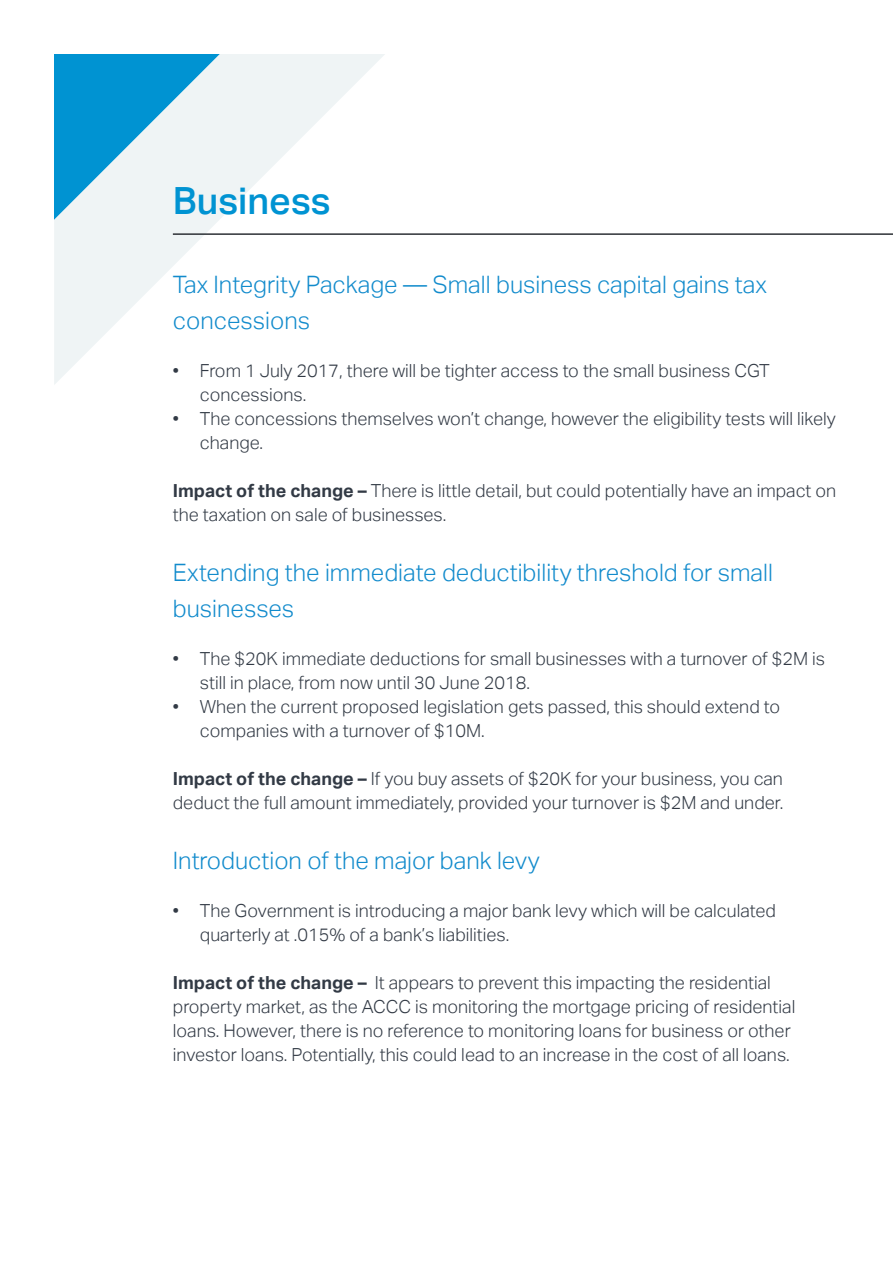
<style>
.page{position:relative;width:893px;height:1263px;background:#fff}
.page>*{position:absolute;margin:0;border:0;box-sizing:border-box;transform-origin:0 0}
.t1{font:500 37.5px "Aktiv Grotesk";color:#0093d2}
.t2{font:300 24px/36px "Aktiv Grotesk";color:#128bcc}
.t3{font:300 18px/24px "Aktiv Grotesk";color:#323a45}
.s1{font-weight:700}
</style>
<div class="page">
<svg style="left:54px;top:54px;width:331px;height:330px"></svg>
<svg style="left:54px;top:54px;width:166px;height:166px"></svg>
<hr style="left:173px;top:233px;width:720px;height:2px;background:#2d3136">
<h1 class="t1" style="left:173px;top:179px;width:159px">Business</h1>
<h2 class="t2" style="left:173px;top:267px;width:596px">Tax Integrity Package — Small business capital gains tax concessions</h2>
<p class="t3" style="left:200px;top:359px;width:571px;text-indent:-27px">• From 1 July 2017, there will be tighter access to the small business CGT concessions.</p>
<p class="t3" style="left:200px;top:407px;width:637px;text-indent:-27px">• The concessions themselves won’t change, however the eligibility tests will likely change.</p>
<p class="t3" style="left:173px;top:479px;width:665px"><span class="s1">Impact of the change –</span> There is little detail, but could potentially have an impact on the taxation on sale of businesses.</p>
<h2 class="t2" style="left:173px;top:555px;width:602px">Extending the immediate deductibility threshold for small businesses</h2>
<p class="t3" style="left:200px;top:647px;width:627px;text-indent:-27px">• The $20K immediate deductions for small businesses with a turnover of $2M is still in place, from now until 30 June 2018.</p>
<p class="t3" style="left:200px;top:695px;width:582px;text-indent:-27px">• When the current proposed legislation gets passed, this should extend to companies with a turnover of $10M.</p>
<p class="t3" style="left:173px;top:767px;width:612px"><span class="s1">Impact of the change –</span> If you buy assets of $20K for your business, you can deduct the full amount immediately, provided your turnover is $2M and under.</p>
<h2 class="t2" style="left:173px;top:843px;width:368px">Introduction of the major bank levy</h2>
<p class="t3" style="left:200px;top:899px;width:578px;text-indent:-27px">• The Government is introducing a major bank levy which will be calculated quarterly at .015% of a bank’s liabilities.</p>
<p class="t3" style="left:173px;top:971px;width:624px"><span class="s1">Impact of the change –</span> It appears to prevent this impacting the residential property market, as the ACCC is monitoring the mortgage pricing of residential loans. However, there is no reference to monitoring loans for business or other investor loans. Potentially, this could lead to an increase in the cost of all loans.</p>
</div>
